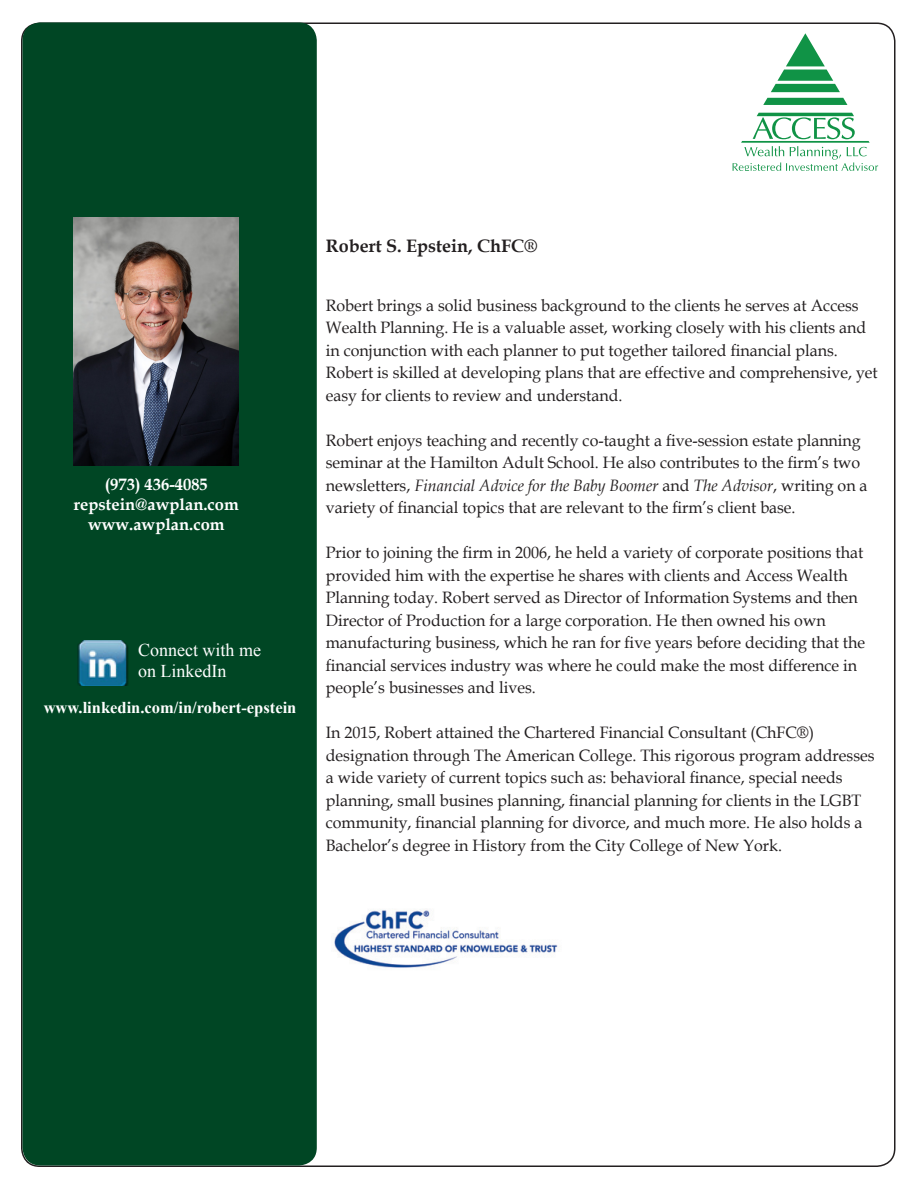
<style>
.page{position:relative;width:918px;height:1188px;background:#fff}
.page>*{position:absolute;margin:0;border:0;box-sizing:border-box;transform-origin:0 0}
.t1{font:18px/21.6px "Times New Roman";color:#fff}
.t2{font:700 18px "Book Antiqua";color:#231f20}
.t3{font:16.5px/22.5px "Book Antiqua";color:#231f20}
.t4{font:700 16.5px/19.8px "Book Antiqua";color:#fff;text-align:center}
.t5{font:700 16.5px "Times New Roman";color:#fff}
.s1{font-style:italic}
</style>
<div class="page">
<div style="left:22px;top:22px;width:295px;height:1144px;background:#004624;border-radius:18px"></div>
<svg style="left:763px;top:98px;width:84px;height:7px"></svg>
<svg style="left:771px;top:33px;width:69px;height:59px"></svg>
<svg style="left:733px;top:113px;width:145px;height:58px"></svg>
<img style="left:74px;top:218px;width:165px;height:247px">
<img style="left:77px;top:640px;width:51px;height:45px">
<img style="left:334px;top:910px;width:224px;height:58px">
<p class="t4" style="left:74px;top:474px;width:166px">(973) 436-4085 repstein@awplan.com</p>
<p class="t4" style="left:88px;top:514px;width:138px">www.awplan.com</p>
<p class="t1" style="left:138px;top:639px;width:124px">Connect with me on LinkedIn</p>
<p class="t5" style="left:44px;top:697px;width:254px">www.linkedin.com/in/robert-epstein</p>
<p class="t2" style="left:326px;top:234px;width:213px">Robert S. Epstein, ChFC®</p>
<p class="t3" style="left:326px;top:294px;width:554px">Robert brings a solid business background to the clients he serves at Access Wealth Planning. He is a valuable asset, working closely with his clients and in conjunction with each planner to put together tailored financial plans.<br>Robert is skilled at developing plans that are effective and comprehensive, yet easy for clients to review and understand.</p>
<p class="t3" style="left:326px;top:429px;width:543px">Robert enjoys teaching and recently co-taught a five-session estate planning seminar at the Hamilton Adult School. He also contributes to the firm’s two newsletters, <span class="s1">Financial Advice for the Baby Boomer</span> and <span class="s1">The Advisor</span>, writing on a variety of financial topics that are relevant to the firm’s client base.</p>
<p class="t3" style="left:326px;top:541px;width:541px">Prior to joining the firm in 2006, he held a variety of corporate positions that provided him with the expertise he shares with clients and Access Wealth Planning today. Robert served as Director of Information Systems and then Director of Production for a large corporation. He then owned his own manufacturing business, which he ran for five years before deciding that the financial services industry was where he could make the most difference in people’s businesses and lives.</p>
<p class="t3" style="left:326px;top:721px;width:550px">In 2015, Robert attained the Chartered Financial Consultant (ChFC®) designation through The American College. This rigorous program addresses a wide variety of current topics such as: behavioral finance, special needs planning, small busines planning, financial planning for clients in the LGBT community, financial planning for divorce, and much more. He also holds a Bachelor’s degree in History from the City College of New York.</p>
</div>
